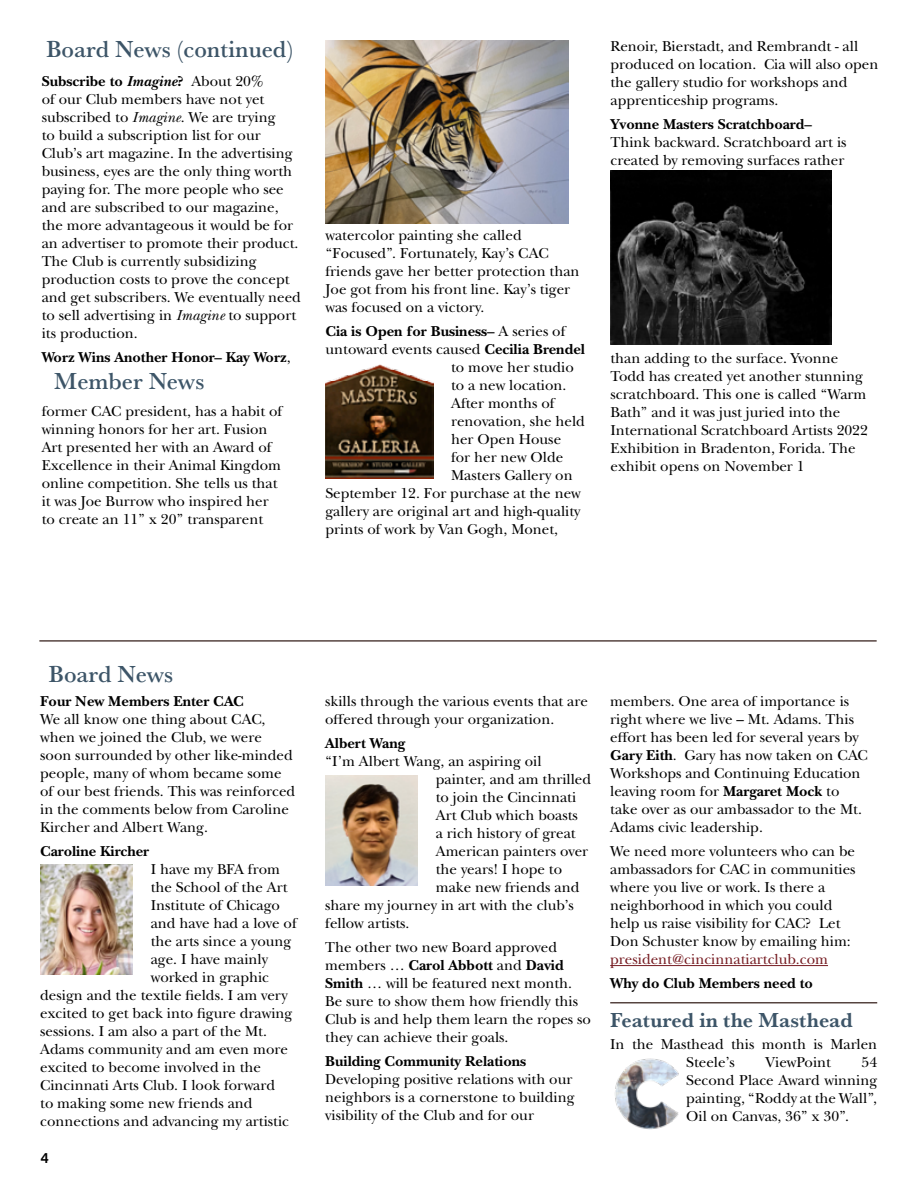
<style>
.page{position:relative;width:918px;height:1188px;background:#fff}
.page>*{position:absolute;margin:0;border:0;box-sizing:border-box;transform-origin:0 0}
.t1{font:500 24px "Baskerville URW";color:#3d5568}
.t2{font:700 21px "Baskerville URW";color:#3d5568}
.t3{font:15px/18px "New Baskerville ITC Pro";color:#000}
.t4{font:700 15px "New Baskerville ITC Pro";color:#000}
.t5{font:15px "New Baskerville ITC Pro";color:#761c22}
.t6{font:600 15px "Acumin Pro";color:#000}
.s1{font-weight:700}
.s2{font-weight:700;font-style:italic}
.s3{font-style:italic}
.s4{font-weight:400}
</style>
<div class="page">
<hr style="left:39px;top:640px;width:838px;height:2px;background:#564440">
<hr style="left:610px;top:965px;width:218px;height:1px;background:#761c22">
<img style="left:615px;top:1058px;width:64px;height:72px">
<hr style="left:610px;top:1002px;width:267px;height:2px;background:#564440">
<img style="left:40px;top:864px;width:93px;height:110px">
<img style="left:325px;top:775px;width:93px;height:110px">
<img style="left:326px;top:40px;width:242px;height:184px">
<img style="left:326px;top:364px;width:107px;height:115px">
<img style="left:610px;top:170px;width:221px;height:174px">
<h1 class="t1" style="left:46px;top:32px;width:249px">Board News (continued)</h1>
<p class="t3" style="left:42px;top:72px;width:261px"><span class="s1">Subscribe to</span> <span class="s2">Imagine</span><span class="s1">?</span> About 20%<br>of our Club members have not yet subscribed to <span class="s3">Imagine</span>. We are trying<br>to build a subscription list for our Club’s art magazine. In the advertising business, eyes are the only thing worth paying for. The more people who see and are subscribed to our magazine, the more advantageous it would be for an advertiser to promote their product.<br>The Club is currently subsidizing production costs to prove the concept and get subscribers. We eventually need to sell advertising in <span class="s3">Imagine</span> to support its production.</p>
<p class="t4" style="left:42px;top:348px;width:250px">Worz Wins Another Honor– Kay Worz<span class="s4">,</span></p>
<p class="t3" style="left:42px;top:402px;width:242px">former CAC president, has a habit of winning honors for her art. Fusion Art presented her with an Award of Excellence in their Animal Kingdom online competition. She tells us that it was Joe Burrow who inspired her to create an 11” x 20” transparent</p>
<h1 class="t1" style="left:54px;top:364px;width:152px">Member News</h1>
<p class="t3" style="left:326px;top:226px;width:256px">watercolor painting she called “Focused”. Fortunately, Kay’s CAC friends gave her better protection than Joe got from his front line. Kay’s tiger was focused on a victory.</p>
<p class="t4" style="left:326px;top:322px;width:241px">Cia is Open for Business– <span class="s4">A series of</span></p>
<p class="t3" style="left:326px;top:340px;width:261px">untoward events caused <span class="s1">Cecilia Brendel</span></p>
<p class="t3" style="left:451px;top:358px;width:124px">to move her studio</p>
<p class="t3" style="left:451px;top:376px;width:117px">to a new location.</p>
<p class="t3" style="left:451px;top:394px;width:105px">After months of</p>
<p class="t3" style="left:451px;top:412px;width:135px">renovation, she held</p>
<p class="t3" style="left:451px;top:430px;width:112px">her Open House</p>
<p class="t3" style="left:451px;top:448px;width:114px">for her new Olde</p>
<p class="t3" style="left:451px;top:466px;width:123px">Masters Gallery on</p>
<p class="t3" style="left:326px;top:484px;width:257px">September 12. For purchase at the new</p>
<p class="t3" style="left:326px;top:502px;width:257px">gallery are original art and high-quality</p>
<p class="t3" style="left:326px;top:520px;width:234px">prints of work by Van Gogh, Monet,</p>
<p class="t3" style="left:611px;top:37px;width:269px">Renoir, Bierstadt, and Rembrandt - all produced on location. Cia will also open the gallery studio for workshops and apprenticeship programs.</p>
<p class="t4" style="left:611px;top:115px;width:203px">Yvonne Masters Scratchboard–</p>
<p class="t3" style="left:611px;top:133px;width:238px">Think backward. Scratchboard art is created by removing surfaces rather</p>
<p class="t3" style="left:611px;top:349px;width:259px">than adding to the surface. Yvonne Todd has created yet another stunning scratchboard. This one is called “Warm Bath” and it was just juried into the International Scratchboard Artists 2022<br>Exhibition in Bradenton, Forida. The exhibit opens on November 1</p>
<h1 class="t1" style="left:48px;top:657px;width:126px">Board News</h1>
<p class="t4" style="left:40px;top:693px;width:205px">Four New Members Enter CAC</p>
<p class="t3" style="left:40px;top:711px;width:256px">We all know one thing about CAC, when we joined the Club, we were soon surrounded by other like-minded people, many of whom became some of our best friends. This was reinforced in the comments below from Caroline Kircher and Albert Wang.</p>
<p class="t4" style="left:40px;top:843px;width:111px">Caroline Kircher</p>
<p class="t3" style="left:151px;top:861px;width:131px">I have my BFA from</p>
<p class="t3" style="left:151px;top:879px;width:138px">the School of the Art</p>
<p class="t3" style="left:151px;top:897px;width:131px">Institute of Chicago</p>
<p class="t3" style="left:151px;top:915px;width:148px">and have had a love of</p>
<p class="t3" style="left:151px;top:933px;width:142px">the arts since a young</p>
<p class="t3" style="left:151px;top:951px;width:119px">age. I have mainly</p>
<p class="t3" style="left:151px;top:969px;width:120px">worked in graphic</p>
<p class="t3" style="left:40px;top:987px;width:249px">design and the textile fields. I am very</p>
<p class="t3" style="left:40px;top:1005px;width:254px">excited to get back into figure drawing</p>
<p class="t3" style="left:40px;top:1023px;width:228px">sessions. I am also a part of the Mt.</p>
<p class="t3" style="left:40px;top:1041px;width:249px">Adams community and am even more</p>
<p class="t3" style="left:40px;top:1059px;width:222px">excited to become involved in the</p>
<p class="t3" style="left:40px;top:1077px;width:236px">Cincinnati Arts Club. I look forward</p>
<p class="t3" style="left:40px;top:1095px;width:214px">to making some new friends and</p>
<p class="t3" style="left:40px;top:1113px;width:250px">connections and advancing my artistic</p>
<p class="t6" style="left:40px;top:1147px;width:10px">4</p>
<p class="t3" style="left:325px;top:692px;width:264px">skills through the various events that are offered through your organization.</p>
<p class="t4" style="left:325px;top:734px;width:82px">Albert Wang</p>
<p class="t3" style="left:325px;top:752px;width:218px">“I’m Albert Wang, an aspiring oil</p>
<p class="t3" style="left:436px;top:770px;width:157px">painter, and am thrilled</p>
<p class="t3" style="left:436px;top:788px;width:142px">to join the Cincinnati</p>
<p class="t3" style="left:436px;top:806px;width:144px">Art Club which boasts</p>
<p class="t3" style="left:436px;top:824px;width:141px">a rich history of great</p>
<p class="t3" style="left:436px;top:842px;width:154px">American painters over</p>
<p class="t3" style="left:436px;top:860px;width:128px">the years! I hope to</p>
<p class="t3" style="left:436px;top:878px;width:145px">make new friends and</p>
<p class="t3" style="left:325px;top:896px;width:250px">share my journey in art with the club’s</p>
<p class="t3" style="left:325px;top:914px;width:86px">fellow artists.</p>
<p class="t3" style="left:325px;top:938px;width:267px">The other two new Board approved members … <span class="s1">Carol Abbott</span> and <span class="s1">David Smith</span> … will be featured next month.<br>Be sure to show them how friendly this Club is and help them learn the ropes so they can achieve their goals.</p>
<p class="t4" style="left:325px;top:1052px;width:202px">Building Community Relations</p>
<p class="t3" style="left:325px;top:1070px;width:251px">Developing positive relations with our neighbors is a cornerstone to building visibility of the Club and for our</p>
<p class="t3" style="left:610px;top:692px;width:259px">members. One area of importance is right where we live – Mt. Adams. This effort has been led for several years by <span class="s1">Gary Eith</span>. Gary has now taken on CAC Workshops and Continuing Education leaving room for <span class="s1">Margaret Mock</span> to take over as our ambassador to the Mt.<br>Adams civic leadership.</p>
<p class="t3" style="left:610px;top:842px;width:247px">We need more volunteers who can be ambassadors for CAC in communities where you live or work. Is there a neighborhood in which you could help us raise visibility for CAC? Let Don Schuster know by emailing him:</p>
<p class="t5" style="left:610px;top:951px;width:219px">president@cincinnatiartclub.com</p>
<p class="t4" style="left:610px;top:974px;width:204px">Why do Club Members need to</p>
<h2 class="t2" style="left:610px;top:1005px;width:244px">Featured in the Masthead</h2>
<p class="t3" style="left:686px;top:1036px;width:192px;text-indent:-76px">In the Masthead this month is Marlen<br>Steele’s</p>
<p class="t3" style="left:686px;top:1054px;width:192px;text-align:justify;text-indent:175px">54<br>Second Place Award winning painting, “Roddy at the Wall”, Oil on Canvas, 36” x 30”.</p>
<p class="t3" style="left:765px;top:1054px;width:67px">ViewPoint</p>
</div>
